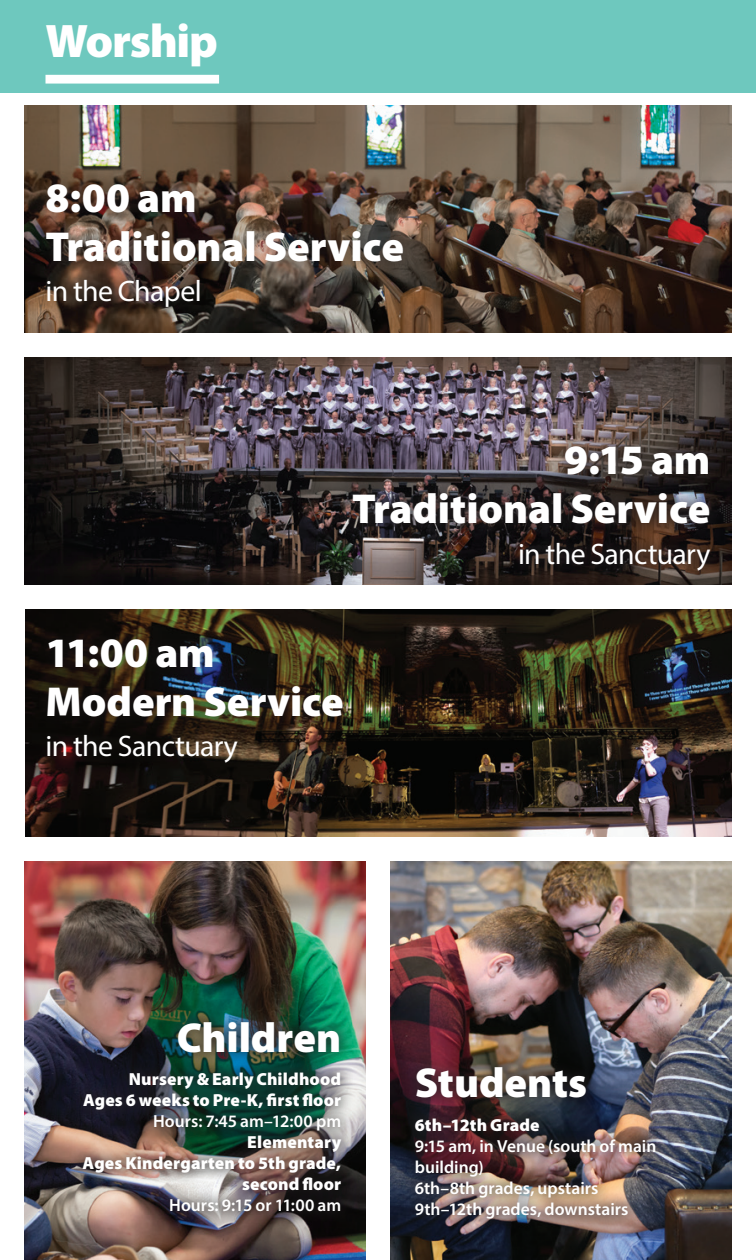
<style>
.page{position:relative;width:756px;height:1260px;background:#fff}
.page>*{position:absolute;margin:0;border:0;box-sizing:border-box;transform-origin:0 0}
.bulletin_panel_title{font:900 47.25px "Myriad Pro";letter-spacing:-.03em;color:#fff}
.worship_panel_servic{font:900 42px "Myriad Pro";letter-spacing:-.005em;color:#fff}
.worship_panel_servic-2{font:29.75px "Myriad Pro";letter-spacing:-.02em;color:#fff}
.t1{font:600 17.5px/21px "Myriad Pro";color:#fff}
.t2{font:900 17.5px/21px "Myriad Pro";letter-spacing:.005em;color:#fff;text-align:right}
</style>
<div class="page">
<img style="left:24px;top:105px;width:707px;height:227px">
<img style="left:24px;top:357px;width:707px;height:227px">
<img style="left:25px;top:609px;width:707px;height:227px">
<img style="left:24px;top:861px;width:342px;height:399px">
<img style="left:390px;top:861px;width:341px;height:399px">
<div style="left:32px;top:170px;width:385px;height:150px;background:#231f20;opacity:.5"></div>
<div style="left:32px;top:625px;width:325px;height:151px;background:#231f20;opacity:.5"></div>
<div style="left:70px;top:1009px;width:284px;height:215px;background:#231f20;opacity:.9"></div>
<div style="left:402px;top:1054px;width:267px;height:177px;background:#231f20;opacity:.9"></div>
<div style="left:338px;top:431px;width:387px;height:153px;background:#231f20;opacity:.75"></div>
<div style="left:0;top:0;width:756px;height:93px;background:#6ec8be"></div>
<div style="left:46px;top:75px;width:173px;height:9px;background:#fff"></div>
<p class="bulletin_panel_title" style="left:46px;top:10px;width:174px">Worship</p>
<p class="worship_panel_servic" style="left:46px;top:170px;width:153px">8:00 am</p>
<p class="worship_panel_servic" style="left:46px;top:219px;width:360px">Traditional Service</p>
<p class="worship_panel_servic-2" style="left:46px;top:273px;width:158px">in the Chapel</p>
<p class="worship_panel_servic" style="left:564px;top:432px;width:148px">9:15 am</p>
<p class="worship_panel_servic" style="left:352px;top:481px;width:360px">Traditional Service</p>
<p class="worship_panel_servic-2" style="left:518px;top:535px;width:194px">in the Sanctuary</p>
<p class="worship_panel_servic" style="left:46px;top:625px;width:171px">11:00 am</p>
<p class="worship_panel_servic" style="left:46px;top:674px;width:300px">Modern Service</p>
<p class="worship_panel_servic-2" style="left:46px;top:728px;width:194px">in the Sanctuary</p>
<p class="worship_panel_servic" style="left:177px;top:1010px;width:166px">Children</p>
<p class="t2" style="left:83px;top:1068px;width:260px">Nursery &amp; Early Childhood<br>Ages 6 weeks to Pre-K, first floor</p>
<p class="t1" style="left:153px;top:1110px;width:190px">Hours: 7:45 am–12:00 pm</p>
<p class="t2" style="left:83px;top:1131px;width:260px">Elementary<br>Ages Kindergarten to 5th grade, second floor</p>
<p class="t1" style="left:169px;top:1194px;width:174px">Hours: 9:15 or 11:00 am</p>
<p class="worship_panel_servic" style="left:415px;top:1055px;width:174px">Students</p>
<p class="t2" style="left:415px;top:1113px;width:126px">6th–12th Grade</p>
<p class="t1" style="left:415px;top:1135px;width:243px">9:15 am, in Venue (south of main building)</p>
<p class="t1" style="left:415px;top:1177px;width:185px">6th–8th grades, upstairs</p>
<p class="t1" style="left:415px;top:1198px;width:215px">9th–12th grades, downstairs</p>
</div>
